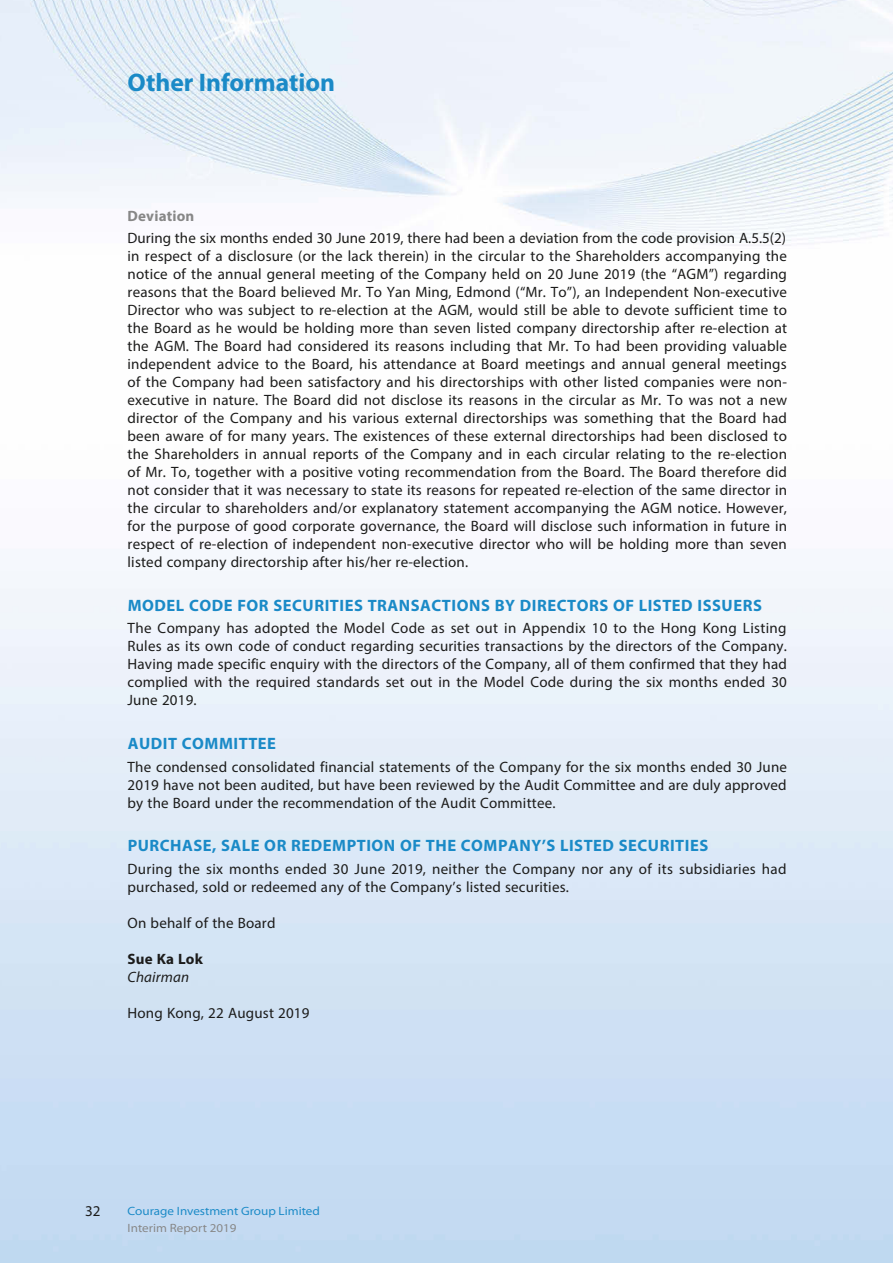
<style>
.page{position:relative;width:893px;height:1263px;background:#fff}
.page>*{position:absolute;margin:0;border:0;box-sizing:border-box;transform-origin:0 0}
.t1{font:700 25.5px "Myriad Pro";color:#1a8ac7}
.t2{font:700 16.5px "Myriad Pro";letter-spacing:.03em;color:#1a8ac7}
.t3{font:15px/18px "Myriad Pro";letter-spacing:.015em;color:#1c1c1b;text-align:justify}
.t4{font:700 15px "Myriad Pro";letter-spacing:.01em;color:#878787}
.t5{font:700 15px "Myriad Pro";letter-spacing:.01em;color:#1c1c1b}
.t6{font:italic 15px "Myriad Pro";letter-spacing:.01em;color:#1c1c1b}
.t7{font:semi-expanded 12px "Myriad Pro";color:#1a8ac7}
.t8{font:semi-expanded 12px "Myriad Pro";color:#878787}
</style>
<div class="page">
<img style="left:0;top:0;width:893px;height:1263px">
<h1 class="t1" style="left:128px;top:66px;width:209px">Other Information</h1>
<p class="t4" style="left:128px;top:206px;width:68px">Deviation</p>
<p class="t3" style="left:128px;top:229px;width:661px">During the six months ended 30 June 2019, there had been a deviation from the code provision A.5.5(2) in respect of a disclosure (or the lack therein) in the circular to the Shareholders accompanying the notice of the annual general meeting of the Company held on 20 June 2019 (the “AGM”) regarding reasons that the Board believed Mr. To Yan Ming, Edmond (“Mr. To”), an Independent Non-executive Director who was subject to re-election at the AGM, would still be able to devote sufficient time to the Board as he would be holding more than seven listed company directorship after re-election at the AGM. The Board had considered its reasons including that Mr. To had been providing valuable independent advice to the Board, his attendance at Board meetings and annual general meetings of the Company had been satisfactory and his directorships with other listed companies were non&shy;executive in nature. The Board did not disclose its reasons in the circular as Mr. To was not a new director of the Company and his various external directorships was something that the Board had been aware of for many years. The existences of these external directorships had been disclosed to the Shareholders in annual reports of the Company and in each circular relating to the re-election of Mr. To, together with a positive voting recommendation from the Board. The Board therefore did not consider that it was necessary to state its reasons for repeated re-election of the same director in the circular to shareholders and/or explanatory statement accompanying the AGM notice. However, for the purpose of good corporate governance, the Board will disclose such information in future in respect of re-election of independent non-executive director who will be holding more than seven listed company directorship after his/her re-election.</p>
<p class="t2" style="left:128px;top:595px;width:636px">MODEL CODE FOR SECURITIES TRANSACTIONS BY DIRECTORS OF LISTED ISSUERS</p>
<p class="t3" style="left:128px;top:619px;width:661px">The Company has adopted the Model Code as set out in Appendix 10 to the Hong Kong Listing Rules as its own code of conduct regarding securities transactions by the directors of the Company.<br>Having made specific enquiry with the directors of the Company, all of them confirmed that they had complied with the required standards set out in the Model Code during the six months ended 30<br>June 2019.</p>
<p class="t2" style="left:128px;top:733px;width:150px">AUDIT COMMITTEE</p>
<p class="t3" style="left:128px;top:757px;width:661px">The condensed consolidated financial statements of the Company for the six months ended 30 June 2019 have not been audited, but have been reviewed by the Audit Committee and are duly approved by the Board under the recommendation of the Audit Committee.</p>
<p class="t2" style="left:128px;top:835px;width:582px">PURCHASE, SALE OR REDEMPTION OF THE COMPANY’S LISTED SECURITIES</p>
<p class="t3" style="left:128px;top:859px;width:660px">During the six months ended 30 June 2019, neither the Company nor any of its subsidiaries had purchased, sold or redeemed any of the Company’s listed securities.</p>
<p class="t3" style="left:128px;top:913px;width:149px">On behalf of the Board</p>
<p class="t5" style="left:128px;top:949px;width:77px">Sue Ka Lok</p>
<p class="t6" style="left:128px;top:967px;width:63px">Chairman</p>
<p class="t3" style="left:128px;top:1003px;width:183px">Hong Kong, 22 August 2019</p>
<p class="t3" style="left:85px;top:1202px;width:17px">32</p>
<p class="t7" style="left:128px;top:1204px;width:194px">Courage Investment Group Limited</p>
<p class="t8" style="left:128px;top:1221px;width:110px">Interim Report 2019</p>
</div>
